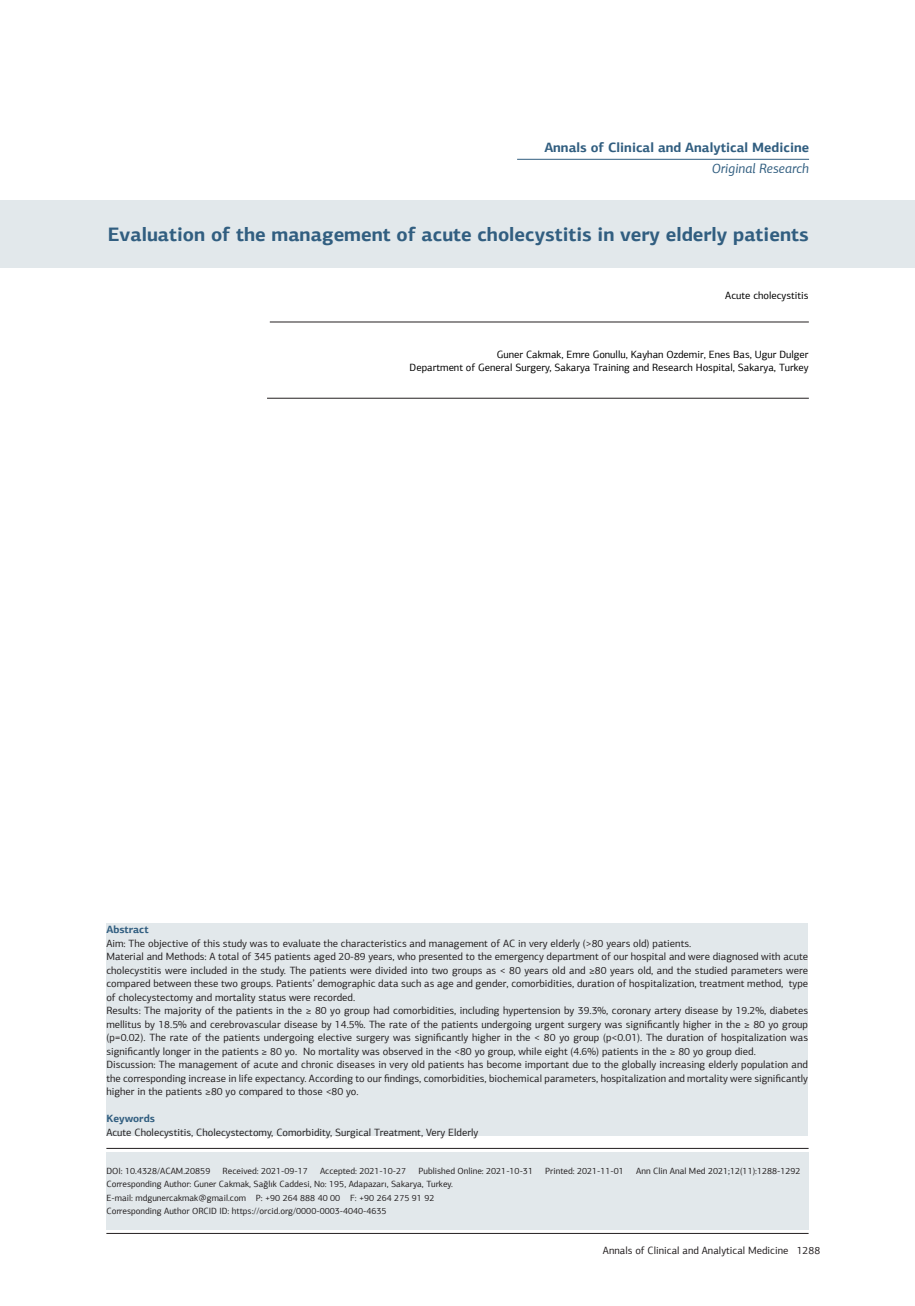
<style>
.page{position:relative;width:915px;height:1306px;background:#fff}
.page>*{position:absolute;margin:0;border:0;box-sizing:border-box;transform-origin:0 0}
.t1{font:700 19.5px "PF Agora Sans Pro";color:#315e80}
.t2{font:700 13.5px "PF Agora Sans Pro";color:#315e80}
.t3{font:italic 13.5px "PF Agora Sans Pro";color:#315e80}
.t4{font:10.5px/13.5px "PF Agora Sans Pro";color:#231f20;text-align:justify}
.t5{font:10.5px "PF Agora Sans Pro";color:#000}
.t6{font:700 10.5px "PF Agora Sans Pro";color:#315e80}
.t7{font:9px "PF Agora Sans Pro";color:#231f20}
</style>
<div class="page">
<hr style="left:106px;top:1233px;width:702px;height:1px;background:#231f20">
<div style="left:0;top:200px;width:914px;height:68px;background:#e2e8eb"></div>
<hr style="left:106px;top:1148px;width:702px;height:1px;background:#231f20">
<hr style="left:270px;top:322px;width:538px;height:1px;background:#231f20">
<hr style="left:267px;top:398px;width:541px;height:1px;background:#231f20">
<hr style="left:517px;top:159px;width:291px;height:1px;background:#315e80">
<div style="left:106px;top:1151px;width:702px;height:78px;background:#e2e8eb"></div>
<div style="left:106px;top:923px;width:701px;height:212px;background:#e2e8eb"></div>
<p class="t2" style="left:544px;top:139px;width:266px">Annals of Clinical and Analytical Medicine</p>
<p class="t3" style="left:711px;top:160px;width:99px">Original Research</p>
<p class="t1" style="left:108px;top:222px;width:702px">Evaluation of the management of acute cholecystitis in very elderly patients</p>
<p class="t5" style="left:725px;top:289px;width:85px">Acute cholecystitis</p>
<p class="t5" style="left:496px;top:348px;width:313px">Guner Cakmak, Emre Gonullu, Kayhan Ozdemir, Enes Bas, Ugur Dulger</p>
<p class="t5" style="left:409px;top:361px;width:400px">Department of General Surgery, Sakarya Training and Research Hospital, Sakarya, Turkey</p>
<p class="t6" style="left:106px;top:923px;width:44px">Abstract</p>
<p class="t4" style="left:106px;top:936px;width:586px">Aim: The objective of this study was to evaluate the characteristics and management of AC in very elderly (&gt;80 years old) patients.</p>
<p class="t4" style="left:106px;top:949px;width:703px">Material and Methods: A total of 345 patients aged 20-89 years, who presented to the emergency department of our hospital and were diagnosed with acute cholecystitis were included in the study. The patients were divided into two groups as &lt; 80 years old and ≥80 years old, and the studied parameters were compared between these two groups. Patients’ demographic data such as age and gender, comorbidities, duration of hospitalization, treatment method, type of cholecystectomy and mortality status were recorded.</p>
<p class="t4" style="left:106px;top:1003px;width:703px">Results: The majority of the patients in the ≥ 80 yo group had comorbidities, including hypertension by 39.3%, coronary artery disease by 19.2%, diabetes mellitus by 18.5% and cerebrovascular disease by 14.5%. The rate of the patients undergoing urgent surgery was significantly higher in the ≥ 80 yo group (p=0.02). The rate of the patients undergoing elective surgery was significantly higher in the &lt; 80 yo group (p&lt;0.01). The duration of hospitalization was significantly longer in the patients ≥ 80 yo. No mortality was observed in the &lt;80 yo group, while eight (4.6%) patients in the ≥ 80 yo group died.</p>
<p class="t4" style="left:106px;top:1057px;width:703px">Discussion: The management of acute and chronic diseases in very old patients has become important due to the globally increasing elderly population and the corresponding increase in life expectancy. According to our findings, comorbidities, biochemical parameters, hospitalization and mortality were significantly higher in the patients ≥80 yo compared to those &lt;80 yo.</p>
<p class="t6" style="left:106px;top:1112px;width:50px">Keywords</p>
<p class="t4" style="left:106px;top:1125px;width:373px">Acute Cholecystitis, Cholecystectomy, Comorbidity, Surgical Treatment, Very Elderly</p>
<p class="t7" style="left:106px;top:1165px;width:105px">DOI: 10.4328/ACAM.20859</p>
<p class="t7" style="left:222px;top:1165px;width:87px">Received: 2021-09-17</p>
<p class="t7" style="left:320px;top:1165px;width:88px">Accepted: 2021-10-27</p>
<p class="t7" style="left:418px;top:1165px;width:116px">Published Online: 2021-10-31</p>
<p class="t7" style="left:545px;top:1165px;width:80px">Printed: 2021-11-01</p>
<p class="t7" style="left:636px;top:1165px;width:166px">Ann Clin Anal Med 2021;12(11):1288-1292</p>
<p class="t7" style="left:106px;top:1178px;width:348px">Corresponding Author: Guner Cakmak, Sağlık Caddesi, No: 195, Adapazarı, Sakarya, Turkey.</p>
<p class="t7" style="left:106px;top:1192px;width:329px">E-mail: mdgunercakmak@gmail.com P: +90 264 888 40 00 F: +90 264 275 91 92</p>
<p class="t7" style="left:106px;top:1205px;width:281px">Corresponding Author ORCID ID: https://orcid.org/0000-0003-4040-4635</p>
<p class="t4" style="left:602px;top:1243px;width:219px">Annals of Clinical and Analytical Medicine 1288</p>
</div>
